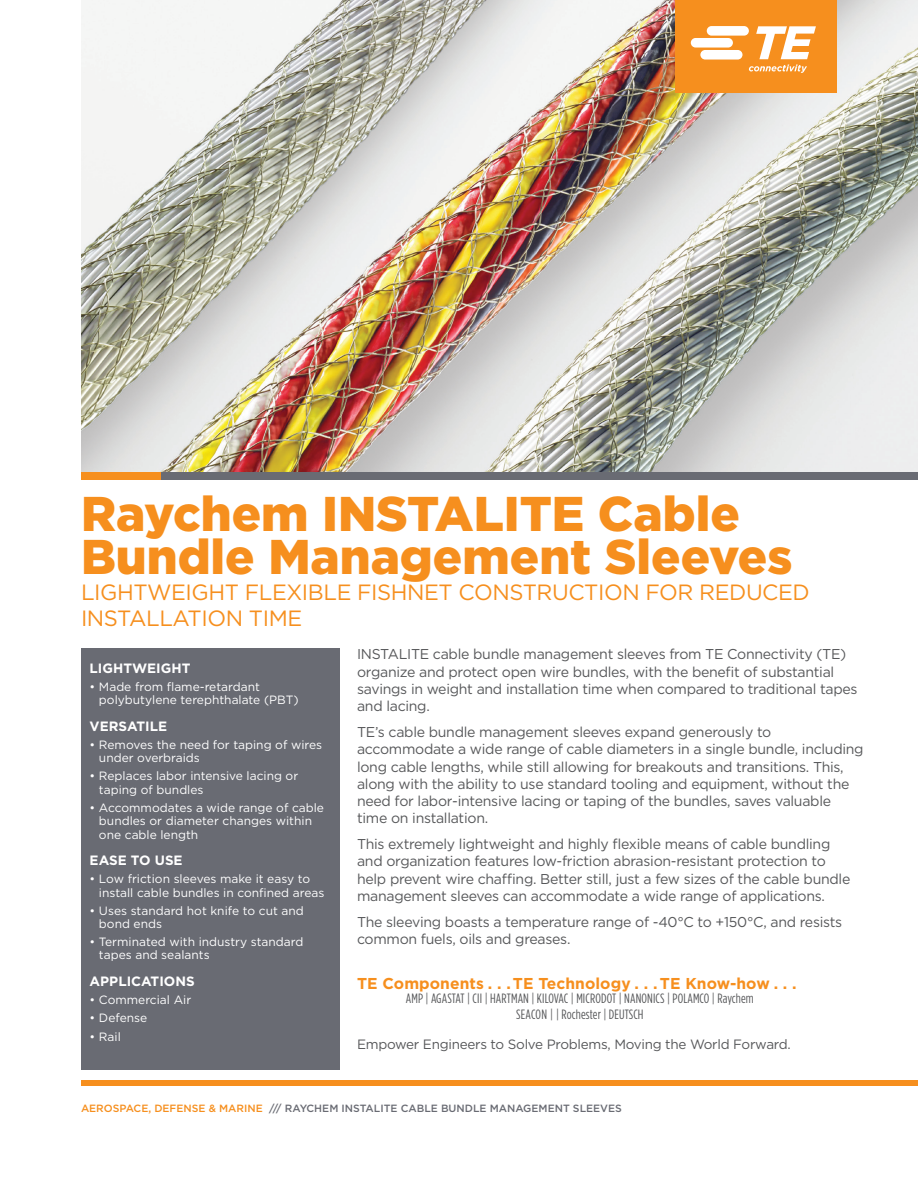
<style>
.page{position:relative;width:918px;height:1188px;background:#fff}
.page>*{position:absolute;margin:0;border:0;box-sizing:border-box;transform-origin:0 0}
.t1{font:900 48.75px/42px "Gotham";color:#f68f1e}
.t2{font:22.05px/26.5px "Gotham";letter-spacing:-.02em;color:#f68f1e}
.t3{font:700 15.75px "Gotham";letter-spacing:.005em;color:#f68f1e}
.t4{font:14.25px/17.2px "Gotham";letter-spacing:-.02em;color:#57585a}
.t5{font:13.5px/15.9px "Gotham Condensed";letter-spacing:.01em;color:#57585a;text-align:center}
.t6{font:13.5px "Gotham";letter-spacing:-.02em;color:#57585a}
.t7{font:700 13.5px "Gotham";color:#fff}
.t8{font:12px/13.5px "Gotham";color:#fff}
.t9{font:500 10.5px "Gotham";color:#696b73}
.s1{color:#f68f1e}
</style>
<div class="page">
<img style="left:81px;top:0;width:837px;height:472px">
<div style="left:675px;top:0;width:162px;height:93px;background:#f68f1e"></div>
<svg style="left:691px;top:26px;width:125px;height:47px"></svg>
<div style="left:81px;top:1080px;width:837px;height:6px;background:#f68f1e"></div>
<div style="left:160px;top:472px;width:758px;height:8px;background:#696b73"></div>
<div style="left:81px;top:472px;width:79px;height:8px;background:#f68f1e"></div>
<div style="left:81px;top:648px;width:258px;height:421px;background:#696b73"></div>
<h1 class="t1" style="left:81px;top:493px;width:713px">Raychem INSTALITE Cable<br>Bundle Management Sleeves</h1>
<h2 class="t2" style="left:81px;top:578px;width:730px">LIGHTWEIGHT FLEXIBLE FISHNET CONSTRUCTION FOR REDUCED<br>INSTALLATION TIME</h2>
<p class="t7" style="left:90px;top:659px;width:102px">LIGHTWEIGHT</p>
<p class="t8" style="left:99px;top:680px;width:201px;text-indent:-9px">• Made from flame-retardant polybutylene terephthalate (PBT)</p>
<p class="t7" style="left:90px;top:717px;width:79px">VERSATILE</p>
<p class="t8" style="left:99px;top:738px;width:225px;text-indent:-9px">• Removes the need for taping of wires under overbraids</p>
<p class="t8" style="left:99px;top:769px;width:201px;text-indent:-9px">• Replaces labor intensive lacing or taping of bundles</p>
<p class="t8" style="left:99px;top:800px;width:227px;text-indent:-9px">• Accommodates a wide range of cable bundles or diameter changes within one cable length</p>
<p class="t7" style="left:90px;top:852px;width:95px">EASE TO USE</p>
<p class="t8" style="left:99px;top:872px;width:227px;text-indent:-9px">• Low friction sleeves make it easy to install cable bundles in confined areas</p>
<p class="t8" style="left:99px;top:903px;width:206px;text-indent:-9px">• Uses standard hot knife to cut and bond ends</p>
<p class="t8" style="left:99px;top:935px;width:206px;text-indent:-9px">• Terminated with industry standard tapes and sealants</p>
<p class="t7" style="left:90px;top:972px;width:107px">APPLICATIONS</p>
<p class="t8" style="left:90px;top:993px;width:103px">• Commercial Air</p>
<p class="t8" style="left:90px;top:1011px;width:59px">• Defense</p>
<p class="t8" style="left:90px;top:1030px;width:33px">• Rail</p>
<p class="t4" style="left:357px;top:645px;width:502px">INSTALITE cable bundle management sleeves from TE Connectivity (TE) organize and protect open wire bundles, with the benefit of substantial savings in weight and installation time when compared to traditional tapes and lacing.</p>
<p class="t4" style="left:357px;top:723px;width:508px">TE’s cable bundle management sleeves expand generously to accommodate a wide range of cable diameters in a single bundle, including long cable lengths, while still allowing for breakouts and transitions. This, along with the ability to use standard tooling and equipment, without the need for labor-intensive lacing or taping of the bundles, saves valuable time on installation.</p>
<p class="t4" style="left:357px;top:835px;width:495px">This extremely lightweight and highly flexible means of cable bundling and organization features low-friction abrasion-resistant protection to help prevent wire chaffing. Better still, just a few sizes of the cable bundle management sleeves can accommodate a wide range of applications.</p>
<p class="t4" style="left:357px;top:913px;width:487px">The sleeving boasts a temperature range of -40°C to +150°C, and resists common fuels, oils and greases.</p>
<p class="t3" style="left:357px;top:972px;width:441px">TE Components . . . TE Technology . . . TE Know-how . . .</p>
<p class="t5" style="left:406px;top:990px;width:350px">AMP | AGASTAT | CII | HARTMAN | KILOVAC | MICRODOT | NANONICS | POLAMCO | Raychem<br>SEACON | | Rochester | DEUTSCH</p>
<p class="t6" style="left:357px;top:1035px;width:435px">Empower Engineers to Solve Problems, Moving the World Forward.</p>
<p class="t9" style="left:81px;top:1102px;width:542px"><span class="s1">AEROSPACE, DEFENSE &amp; MARINE</span> /// RAYCHEM INSTALITE CABLE BUNDLE MANAGEMENT SLEEVES</p>
</div>
